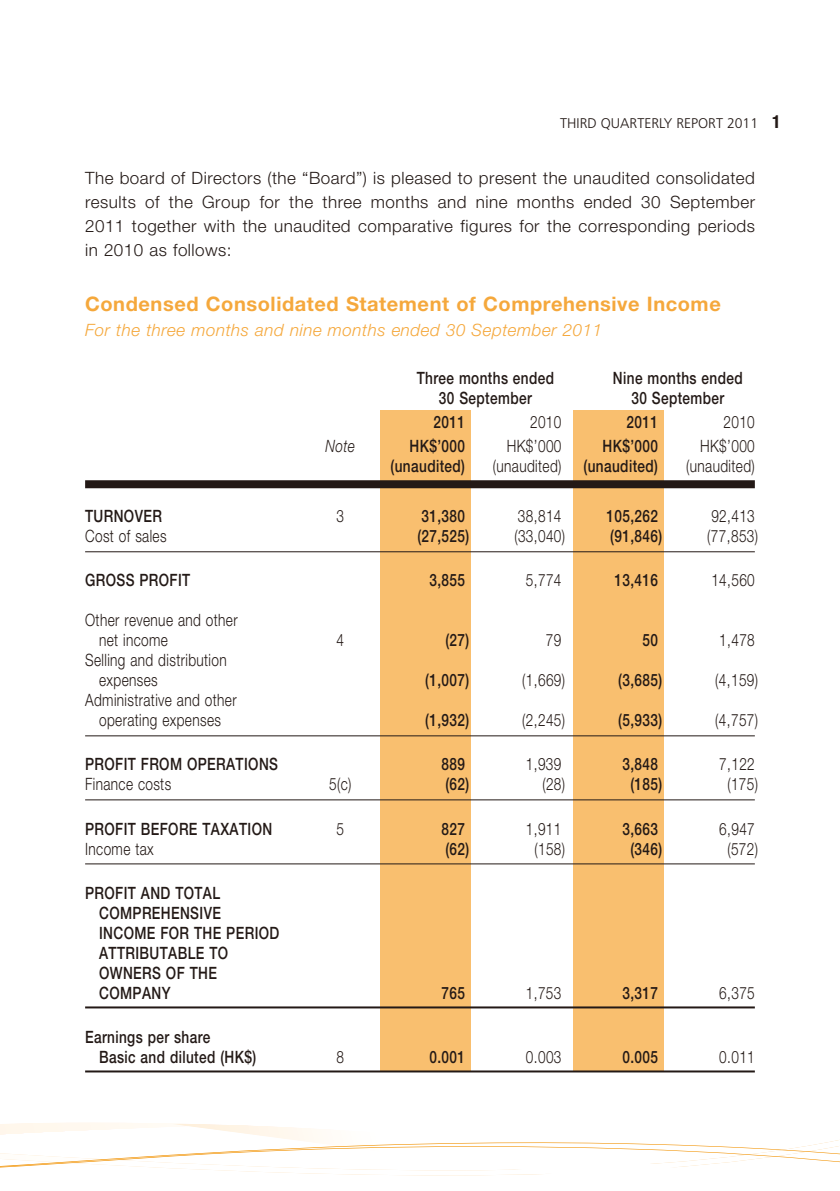
<style>
.page{position:relative;width:840px;height:1191px;background:#fff}
.page>*{position:absolute;margin:0;border:0;box-sizing:border-box;transform-origin:0 0}
.t1{font:700 20px "Helvetica Neue LT Std";letter-spacing:.03em;color:#f5a83c}
.t2{font:500 17px/20px "Helvetica Neue LT Std";letter-spacing:.03em;color:#231916;scale:.8 1}
.t3{font:300 17px/20px "Helvetica Neue LT Std";letter-spacing:.03em;color:#231916;scale:.8 1}
.t4{font:300 17px/24px "Helvetica Neue LT Std";letter-spacing:.03em;color:#231916;text-align:justify}
.t5{font:italic 300 17px "Helvetica Neue LT Std";letter-spacing:.03em;color:#f5a83c}
.t6{font:italic 300 17px "Helvetica Neue LT Std";color:#231916;scale:.8 1}
.t7{font:300 14px "Frutiger LT Std";color:#231916}
.s1{font-family:"Helvetica Neue LT Std";font-weight:700;font-stretch:condensed;font-size:18px}
</style>
<div class="page">
<svg style="left:0;top:1123px;width:251px;height:3px"></svg>
<svg style="left:0;top:1126px;width:311px;height:3px"></svg>
<svg style="left:0;top:1129px;width:839px;height:47px"></svg>
<div style="left:380px;top:410px;width:90px;height:661px;background:#f9bf6f"></div>
<div style="left:573px;top:410px;width:90px;height:661px;background:#f9bf6f"></div>
<div style="left:85px;top:480px;width:669px;height:8px;background:#231916"></div>
<hr style="left:85px;top:551px;width:669px;height:1px;background:#231916">
<hr style="left:85px;top:735px;width:669px;height:1px;background:#231916">
<hr style="left:85px;top:799px;width:669px;height:1px;background:#231916">
<hr style="left:85px;top:863px;width:669px;height:1px;background:#231916">
<hr style="left:85px;top:1006px;width:669px;height:2px;background:#231916">
<hr style="left:85px;top:1070px;width:669px;height:2px;background:#231916">
<p class="t7" style="left:560px;top:115px;width:222px">THIRD QUARTERLY REPORT 2011 <span class="s1">1</span></p>
<p class="t4" style="left:85px;top:166px;width:671px">The board of Directors (the “Board”) is pleased to present the unaudited consolidated results of the Group for the three months and nine months ended 30 September 2011 together with the unaudited comparative figures for the corresponding periods in 2010 as follows:</p>
<p class="t1" style="left:85px;top:291px;width:636px">Condensed Consolidated Statement of Comprehensive Income</p>
<p class="t5" style="left:85px;top:320px;width:518px">For the three months and nine months ended 30 September 2011</p>
<p class="t2" style="left:416px;top:368px;width:173px">Three months ended</p>
<p class="t2" style="left:612px;top:368px;width:163px">Nine months ended</p>
<p class="t2" style="left:439px;top:388px;width:117px">30 September</p>
<p class="t2" style="left:631px;top:388px;width:117px">30 September</p>
<p class="t2" style="left:433px;top:412px;width:41px">2011</p>
<p class="t3" style="left:530px;top:412px;width:41px">2010</p>
<p class="t2" style="left:626px;top:412px;width:41px">2011</p>
<p class="t3" style="left:723px;top:412px;width:41px">2010</p>
<p class="t6" style="left:325px;top:436px;width:38px">Note</p>
<p class="t2" style="left:409px;top:436px;width:71px">HK$’000</p>
<p class="t3" style="left:506px;top:436px;width:70px">HK$’000</p>
<p class="t2" style="left:602px;top:436px;width:71px">HK$’000</p>
<p class="t3" style="left:699px;top:436px;width:70px">HK$’000</p>
<p class="t2" style="left:390px;top:456px;width:94px">(unaudited)</p>
<p class="t3" style="left:492px;top:456px;width:87px">(unaudited)</p>
<p class="t2" style="left:583px;top:456px;width:94px">(unaudited)</p>
<p class="t3" style="left:686px;top:456px;width:87px">(unaudited)</p>
<p class="t2" style="left:85px;top:506px;width:97px">TURNOVER</p>
<p class="t3" style="left:336px;top:506px;width:11px">3</p>
<p class="t2" style="left:421px;top:506px;width:56px">31,380</p>
<p class="t3" style="left:517px;top:506px;width:56px">38,814</p>
<p class="t2" style="left:606px;top:506px;width:66px">105,262</p>
<p class="t3" style="left:711px;top:506px;width:56px">92,413</p>
<p class="t3" style="left:85px;top:526px;width:103px">Cost of sales</p>
<p class="t2" style="left:417px;top:526px;width:66px">(27,525)</p>
<p class="t3" style="left:514px;top:526px;width:65px">(33,040)</p>
<p class="t2" style="left:610px;top:526px;width:66px">(91,846)</p>
<p class="t3" style="left:707px;top:526px;width:65px">(77,853)</p>
<p class="t2" style="left:85px;top:570px;width:133px">GROSS PROFIT</p>
<p class="t2" style="left:429px;top:570px;width:46px">3,855</p>
<p class="t3" style="left:525px;top:570px;width:46px">5,774</p>
<p class="t2" style="left:614px;top:570px;width:56px">13,416</p>
<p class="t3" style="left:711px;top:570px;width:56px">14,560</p>
<p class="t3" style="left:99px;top:610px;width:174px;text-indent:-14px">Other revenue and other net income</p>
<p class="t3" style="left:336px;top:630px;width:11px">4</p>
<p class="t2" style="left:445px;top:630px;width:31px">(27)</p>
<p class="t3" style="left:545px;top:630px;width:21px">79</p>
<p class="t2" style="left:642px;top:630px;width:21px">50</p>
<p class="t3" style="left:718px;top:630px;width:46px">1,478</p>
<p class="t3" style="left:99px;top:650px;width:161px;text-indent:-14px">Selling and distribution expenses</p>
<p class="t3" style="left:85px;top:690px;width:191px;text-align:center">Administrative and other operating expenses</p>
<p class="t2" style="left:425px;top:670px;width:56px">(1,007)</p>
<p class="t3" style="left:522px;top:670px;width:55px">(1,669)</p>
<p class="t2" style="left:618px;top:670px;width:56px">(3,685)</p>
<p class="t3" style="left:714px;top:670px;width:55px">(4,159)</p>
<p class="t2" style="left:425px;top:710px;width:56px">(1,932)</p>
<p class="t3" style="left:522px;top:710px;width:55px">(2,245)</p>
<p class="t2" style="left:618px;top:710px;width:56px">(5,933)</p>
<p class="t3" style="left:714px;top:710px;width:55px">(4,757)</p>
<p class="t2" style="left:85px;top:754px;width:242px">PROFIT FROM OPERATIONS</p>
<p class="t2" style="left:441px;top:754px;width:31px">889</p>
<p class="t3" style="left:525px;top:754px;width:46px">1,939</p>
<p class="t2" style="left:622px;top:754px;width:46px">3,848</p>
<p class="t3" style="left:718px;top:754px;width:46px">7,122</p>
<p class="t3" style="left:85px;top:774px;width:109px">Finance costs</p>
<p class="t3" style="left:329px;top:774px;width:29px">5(c)</p>
<p class="t2" style="left:445px;top:774px;width:31px">(62)</p>
<p class="t3" style="left:542px;top:774px;width:30px">(28)</p>
<p class="t2" style="left:630px;top:774px;width:41px">(185)</p>
<p class="t3" style="left:727px;top:774px;width:40px">(175)</p>
<p class="t2" style="left:85px;top:818px;width:235px">PROFIT BEFORE TAXATION</p>
<p class="t3" style="left:336px;top:818px;width:11px">5</p>
<p class="t2" style="left:441px;top:818px;width:31px">827</p>
<p class="t3" style="left:525px;top:818px;width:46px">1,911</p>
<p class="t2" style="left:622px;top:818px;width:46px">3,663</p>
<p class="t3" style="left:718px;top:818px;width:46px">6,947</p>
<p class="t3" style="left:85px;top:838px;width:87px">Income tax</p>
<p class="t2" style="left:445px;top:838px;width:31px">(62)</p>
<p class="t3" style="left:534px;top:838px;width:40px">(158)</p>
<p class="t2" style="left:630px;top:838px;width:41px">(346)</p>
<p class="t3" style="left:727px;top:838px;width:40px">(572)</p>
<p class="t2" style="left:99px;top:882px;width:227px;text-indent:-14px">PROFIT AND TOTAL<br>COMPREHENSIVE<br>INCOME FOR THE PERIOD<br>ATTRIBUTABLE TO<br>OWNERS OF THE<br>COMPANY</p>
<p class="t2" style="left:441px;top:982px;width:31px">765</p>
<p class="t3" style="left:525px;top:982px;width:46px">1,753</p>
<p class="t2" style="left:622px;top:982px;width:46px">3,317</p>
<p class="t3" style="left:718px;top:982px;width:46px">6,375</p>
<p class="t2" style="left:99px;top:1026px;width:198px;text-indent:-14px">Earnings per share<br>Basic and diluted (HK$)</p>
<p class="t3" style="left:336px;top:1046px;width:11px">8</p>
<p class="t2" style="left:429px;top:1046px;width:46px">0.001</p>
<p class="t3" style="left:525px;top:1046px;width:46px">0.003</p>
<p class="t2" style="left:622px;top:1046px;width:46px">0.005</p>
<p class="t3" style="left:718px;top:1046px;width:46px">0.011</p>
</div>
